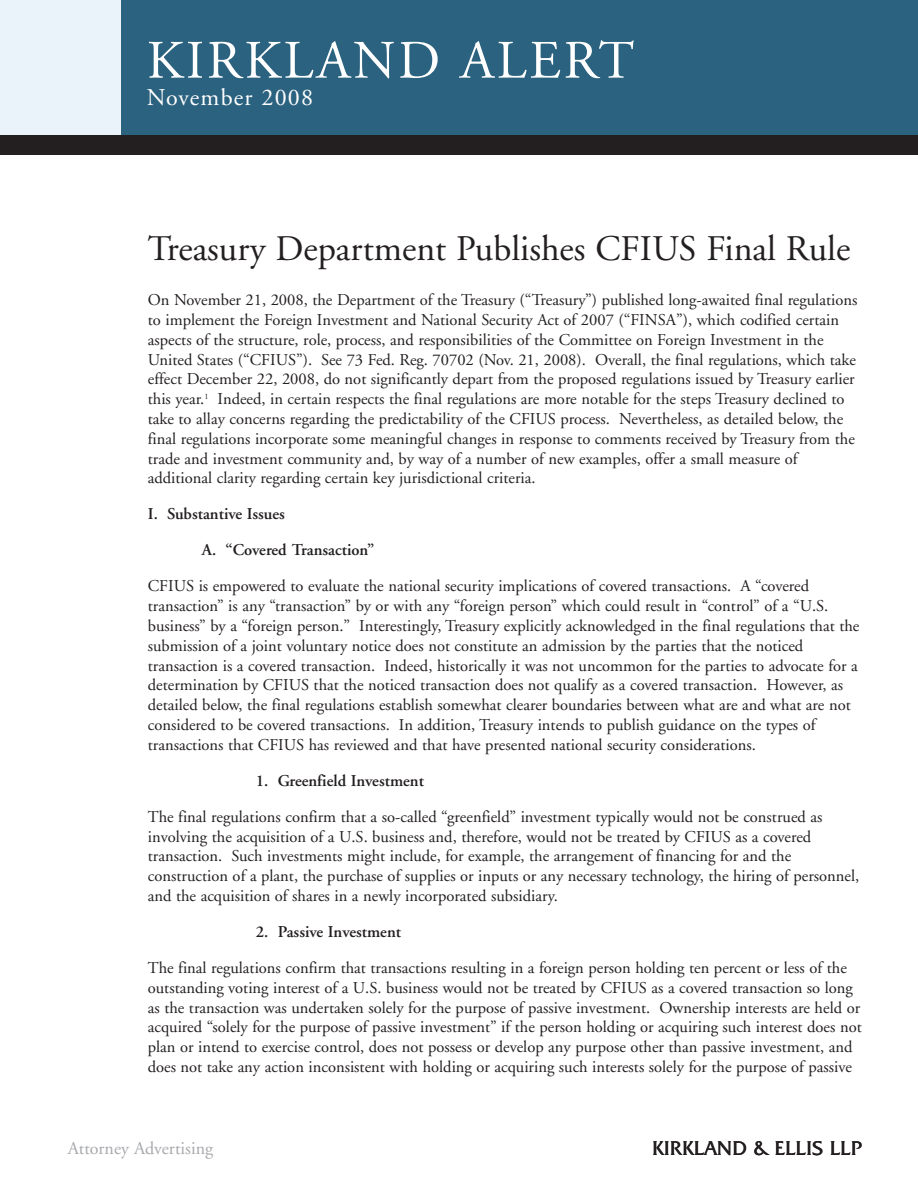
<style>
.page{position:relative;width:918px;height:1188px;background:#fff}
.page>*{position:absolute;margin:0;border:0;box-sizing:border-box;transform-origin:0 0}
.t1{font:54px "Adobe Garamond";letter-spacing:.05em;color:#fff}
.t2{font:36px "Adobe Garamond";color:#231f20}
.t3{font:24px "Adobe Garamond";letter-spacing:.05em;color:#fff}
.t4{font:20.25px "Friz Quadrata IT Cby BT";color:#231f20}
.t5{font:18px "Adobe Garamond";color:#a8a9ad}
.t6{font:16.5px/19.8px "Adobe Garamond";color:#231f20}
.t7{font:600 16.5px/36px "Adobe Garamond";color:#231f20}
</style>
<div class="page">
<div style="left:119px;top:0;width:799px;height:135px;background:#2b627f"></div>
<div style="left:0;top:0;width:121px;height:135px;background:#eaf3f9"></div>
<div style="left:0;top:135px;width:918px;height:20px;background:#231f20"></div>
<h1 class="t1" style="left:147px;top:39px;width:489px">KIRKLAND ALERT</h1>
<h3 class="t3" style="left:147px;top:87px;width:168px">November 2008</h3>
<h2 class="t2" style="left:148px;top:234px;width:704px">Treasury Department Publishes CFIUS Final Rule</h2>
<p class="t6" style="left:148px;top:291px;width:711px">On November 21, 2008, the Department of the Treasury (“Treasury”) published long-awaited final regulations to implement the Foreign Investment and National Security Act of 2007 (“FINSA”), which codified certain aspects of the structure, role, process, and responsibilities of the Committee on Foreign Investment in the United States (“CFIUS”). See 73 Fed. Reg. 70702 (Nov. 21, 2008). Overall, the final regulations, which take effect December 22, 2008, do not significantly depart from the proposed regulations issued by Treasury earlier this year.<sup>1</sup> Indeed, in certain respects the final regulations are more notable for the steps Treasury declined to take to allay concerns regarding the predictability of the CFIUS process. Nevertheless, as detailed below, the final regulations incorporate some meaningful changes in response to comments received by Treasury from the trade and investment community and, by way of a number of new examples, offer a small measure of additional clarity regarding certain key jurisdictional criteria.</p>
<p class="t7" style="left:202px;top:498px;width:174px;text-indent:-54px">I. Substantive Issues<br>A. “Covered Transaction”</p>
<p class="t6" style="left:148px;top:578px;width:713px">CFIUS is empowered to evaluate the national security implications of covered transactions. A “covered transaction” is any “transaction” by or with any “foreign person” which could result in “control” of a “U.S. business” by a “foreign person.” Interestingly, Treasury explicitly acknowledged in the final regulations that the submission of a joint voluntary notice does not constitute an admission by the parties that the noticed transaction is a covered transaction. Indeed, historically it was not uncommon for the parties to advocate for a determination by CFIUS that the noticed transaction does not qualify as a covered transaction. However, as detailed below, the final regulations establish somewhat clearer boundaries between what are and what are not considered to be covered transactions. In addition, Treasury intends to publish guidance on the types of transactions that CFIUS has reviewed and that have presented national security considerations.</p>
<p class="t7" style="left:256px;top:764px;width:170px">1. Greenfield Investment</p>
<p class="t6" style="left:148px;top:808px;width:713px">The final regulations confirm that a so-called “greenfield” investment typically would not be construed as involving the acquisition of a U.S. business and, therefore, would not be treated by CFIUS as a covered transaction. Such investments might include, for example, the arrangement of financing for and the construction of a plant, the purchase of supplies or inputs or any necessary technology, the hiring of personnel, and the acquisition of shares in a newly incorporated subsidiary.</p>
<p class="t7" style="left:256px;top:915px;width:147px">2. Passive Investment</p>
<p class="t6" style="left:148px;top:959px;width:715px">The final regulations confirm that transactions resulting in a foreign person holding ten percent or less of the outstanding voting interest of a U.S. business would not be treated by CFIUS as a covered transaction so long as the transaction was undertaken solely for the purpose of passive investment. Ownership interests are held or acquired “solely for the purpose of passive investment” if the person holding or acquiring such interest does not plan or intend to exercise control, does not possess or develop any purpose other than passive investment, and does not take any action inconsistent with holding or acquiring such interests solely for the purpose of passive</p>
<p class="t5" style="left:68px;top:1141px;width:147px">Attorney Advertising</p>
<p class="t4" style="left:652px;top:1136px;width:212px">KIRKLAND &amp; ELLIS LLP</p>
</div>
